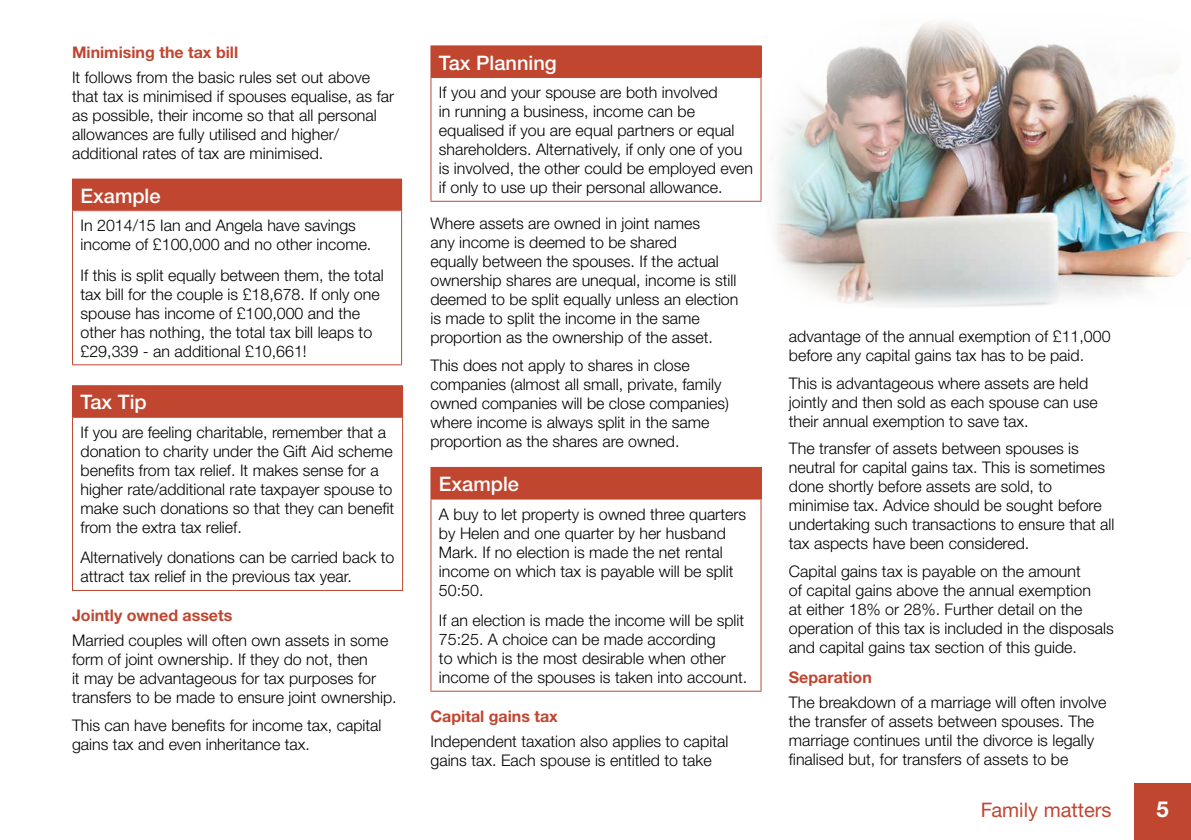
<style>
.page{position:relative;width:1191px;height:840px;background:#fff}
.page>*{position:absolute;margin:0;border:0;box-sizing:border-box;transform-origin:0 0}
.t1{font:700 22px "Helvetica Neue";color:#fff}
.t2{font:500 20px "Helvetica Neue";color:#fff}
.t3{font:20px "Helvetica Neue";color:#c04630}
.t4{font:300 16px/19px "Helvetica Neue";color:#000}
.t5{font:700 16px "Helvetica Neue";color:#c04630}
</style>
<div class="page">
<img style="left:761px;top:22px;width:430px;height:285px">
<div style="left:1134px;top:782px;width:57px;height:57px;background:#c04630"></div>
<div style="left:72px;top:179px;width:329px;height:31px;background:#c04630"></div>
<hr style="left:72px;top:178px;width:330px;height:1px;background:#c04630">
<hr style="left:401px;top:179px;width:1px;height:31px;background:#c04630">
<hr style="left:72px;top:210px;width:330px;height:1px;background:#c04630">
<hr style="left:72px;top:211px;width:1px;height:153px;background:#c04630">
<hr style="left:401px;top:211px;width:1px;height:153px;background:#c04630">
<hr style="left:72px;top:364px;width:330px;height:1px;background:#c04630">
<div style="left:72px;top:385px;width:330px;height:32px;background:#c04630"></div>
<hr style="left:72px;top:417px;width:1px;height:172px;background:#c04630">
<hr style="left:402px;top:417px;width:1px;height:172px;background:#c04630">
<hr style="left:72px;top:589px;width:331px;height:1px;background:#c04630">
<hr style="left:72px;top:385px;width:331px;height:1px;background:#c04630">
<hr style="left:402px;top:386px;width:1px;height:30px;background:#c04630">
<hr style="left:72px;top:416px;width:331px;height:1px;background:#c04630">
<div style="left:431px;top:46px;width:330px;height:31px;background:#c04630"></div>
<hr style="left:430px;top:78px;width:1px;height:123px;background:#c04630">
<hr style="left:760px;top:78px;width:1px;height:123px;background:#c04630">
<hr style="left:430px;top:201px;width:331px;height:1px;background:#c04630">
<hr style="left:430px;top:45px;width:331px;height:1px;background:#c04630">
<hr style="left:430px;top:46px;width:1px;height:31px;background:#c04630">
<hr style="left:430px;top:77px;width:331px;height:1px;background:#c04630">
<div style="left:431px;top:467px;width:330px;height:31px;background:#c04630"></div>
<hr style="left:430px;top:499px;width:1px;height:191px;background:#c04630">
<hr style="left:760px;top:499px;width:1px;height:191px;background:#c04630">
<hr style="left:430px;top:690px;width:331px;height:1px;background:#c04630">
<hr style="left:430px;top:466px;width:331px;height:1px;background:#c04630">
<hr style="left:430px;top:467px;width:1px;height:31px;background:#c04630">
<hr style="left:430px;top:498px;width:331px;height:1px;background:#c04630">
<p class="t5" style="left:72px;top:42px;width:168px">Minimising the tax bill</p>
<p class="t4" style="left:72px;top:67px;width:324px">It follows from the basic rules set out above that tax is minimised if spouses equalise, as far as possible, their income so that all personal allowances are fully utilised and higher/ additional rates of tax are minimised.</p>
<p class="t2" style="left:80px;top:183px;width:82px">Example</p>
<p class="t4" style="left:80px;top:216px;width:292px">In 2014/15 Ian and Angela have savings income of £100,000 and no other income.</p>
<p class="t4" style="left:80px;top:265px;width:305px">If this is split equally between them, the total tax bill for the couple is £18,678. If only one spouse has income of £100,000 and the other has nothing, the total tax bill leaps to £29,339 - an additional £10,661!</p>
<p class="t2" style="left:80px;top:390px;width:68px">Tax Tip</p>
<p class="t4" style="left:80px;top:422px;width:315px">If you are feeling charitable, remember that a donation to charity under the Gift Aid scheme benefits from tax relief. It makes sense for a higher rate/additional rate taxpayer spouse to make such donations so that they can benefit from the extra tax relief.</p>
<p class="t4" style="left:80px;top:547px;width:315px">Alternatively donations can be carried back to attract tax relief in the previous tax year.</p>
<p class="t5" style="left:72px;top:605px;width:162px">Jointly owned assets</p>
<p class="t4" style="left:72px;top:630px;width:326px">Married couples will often own assets in some form of joint ownership. If they do not, then<br>it may be advantageous for tax purposes for transfers to be made to ensure joint ownership.</p>
<p class="t4" style="left:72px;top:714px;width:311px">This can have benefits for income tax, capital gains tax and even inheritance tax.</p>
<p class="t2" style="left:439px;top:50px;width:119px">Tax Planning</p>
<p class="t4" style="left:439px;top:83px;width:315px">If you and your spouse are both involved<br>in running a business, income can be equalised if you are equal partners or equal shareholders. Alternatively, if only one of you is involved, the other could be employed even if only to use up their personal allowance.</p>
<p class="t4" style="left:430px;top:213px;width:309px">Where assets are owned in joint names<br>any income is deemed to be shared<br>equally between the spouses. If the actual ownership shares are unequal, income is still deemed to be split equally unless an election is made to split the income in the same proportion as the ownership of the asset.</p>
<p class="t4" style="left:430px;top:355px;width:300px">This does not apply to shares in close companies (almost all small, private, family owned companies will be close companies) where income is always split in the same proportion as the shares are owned.</p>
<p class="t2" style="left:439px;top:471px;width:82px">Example</p>
<p class="t4" style="left:439px;top:504px;width:309px">A buy to let property is owned three quarters by Helen and one quarter by her husband Mark. If no election is made the net rental income on which tax is payable will be split 50:50.</p>
<p class="t4" style="left:439px;top:610px;width:310px">If an election is made the income will be split 75:25. A choice can be made according<br>to which is the most desirable when other income of the spouses is taken into account.</p>
<p class="t5" style="left:430px;top:706px;width:129px">Capital gains tax</p>
<p class="t4" style="left:430px;top:731px;width:299px">Independent taxation also applies to capital gains tax. Each spouse is entitled to take</p>
<p class="t4" style="left:789px;top:326px;width:323px">advantage of the annual exemption of £11,000 before any capital gains tax has to be paid.</p>
<p class="t4" style="left:789px;top:373px;width:310px">This is advantageous where assets are held jointly and then sold as each spouse can use their annual exemption to save tax.</p>
<p class="t4" style="left:789px;top:438px;width:327px">The transfer of assets between spouses is neutral for capital gains tax. This is sometimes done shortly before assets are sold, to minimise tax. Advice should be sought before undertaking such transactions to ensure that all tax aspects have been considered.</p>
<p class="t4" style="left:789px;top:561px;width:326px">Capital gains tax is payable on the amount<br>of capital gains above the annual exemption<br>at either 18% or 28%. Further detail on the operation of this tax is included in the disposals and capital gains tax section of this guide.</p>
<p class="t5" style="left:789px;top:667px;width:84px">Separation</p>
<p class="t4" style="left:789px;top:692px;width:319px">The breakdown of a marriage will often involve the transfer of assets between spouses. The marriage continues until the divorce is legally finalised but, for transfers of assets to be</p>
<p class="t3" style="left:980px;top:797px;width:133px">Family matters</p>
<h1 class="t1" style="left:1156px;top:795px;width:14px">5</h1>
</div>
